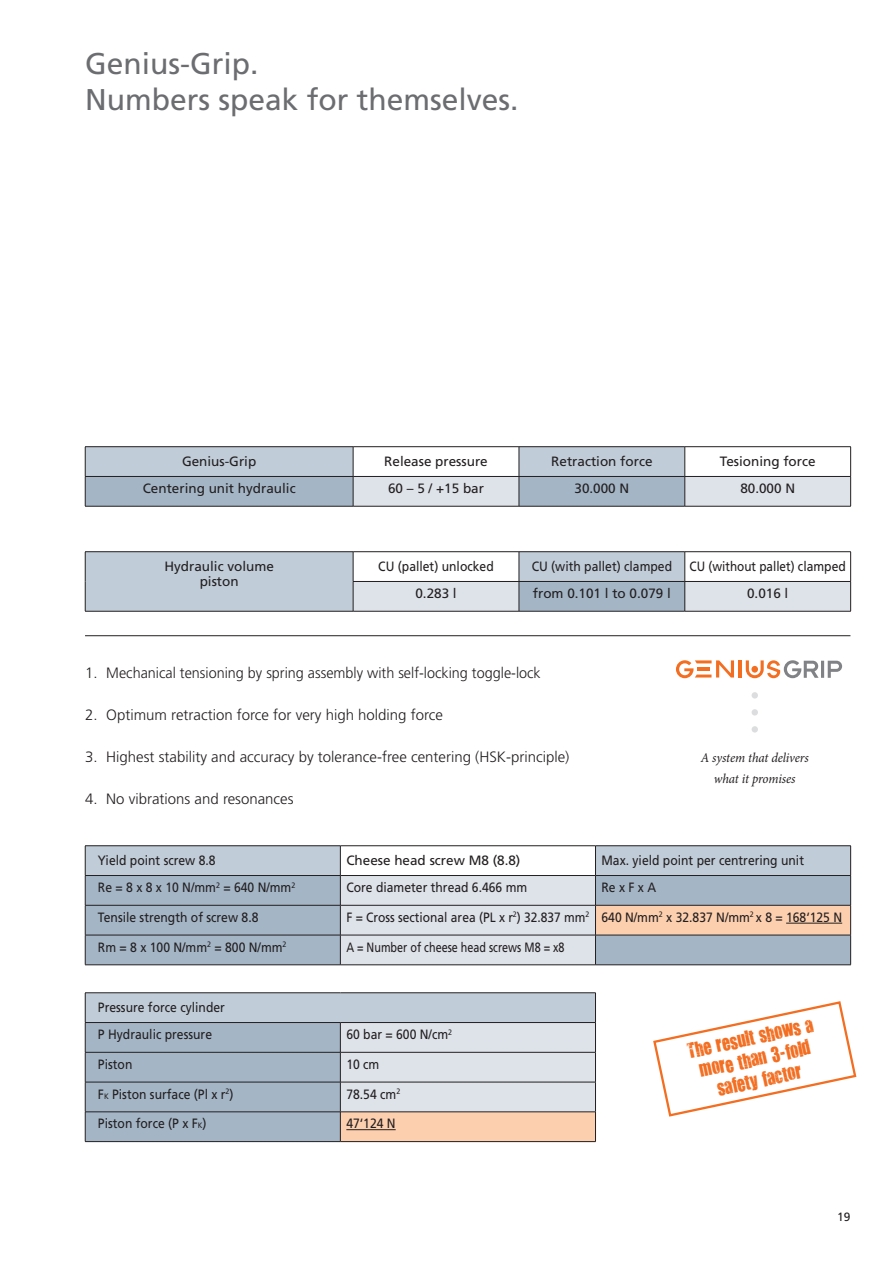
<style>
.page{position:relative;width:893px;height:1263px;background:#fff}
.page>*{position:absolute;margin:0;border:0;box-sizing:border-box;transform-origin:0 0}
.t1{font:30px/36px "Frutiger";color:#6c6d70}
.t2{font:18px/21.5px "You Are Loved";color:#f36e21;text-align:center}
.t3{font:300 15px "Frutiger";color:#231f20}
.t4{font:13.5px/27.3px "Frutiger";color:#231f20;scale:.9 1}
.t5{font:13.5px/15px "Frutiger";color:#231f20;text-align:center}
.t6{font:13.5px "Frutiger";color:#231f20;scale:.89 1}
.t7{font:italic 13.5px/21px "Minion Pro";letter-spacing:-.01em;color:#231f20;text-align:center;scale:.95 1}
.t8{font:13.5px "Frutiger";color:#231f20;scale:.8 1}
.t9{font:13.5px "Frutiger";color:#231f20;scale:.87 1}
.t10{font:12px "Frutiger";color:#231f20}
.s1{font-size:7.8px}
</style>
<div class="page">
<svg style="left:752px;top:692px;width:6px;height:6px"></svg>
<svg style="left:752px;top:709px;width:6px;height:6px"></svg>
<svg style="left:752px;top:726px;width:6px;height:6px"></svg>
<hr style="left:738px;top:660px;width:3px;height:17px;background:#f36e21">
<svg style="left:676px;top:660px;width:58px;height:18px"></svg>
<svg style="left:746px;top:660px;width:96px;height:18px"></svg>
<hr style="left:85px;top:635px;width:765px;height:1px;background:#231f20">
<svg style="left:653px;top:1001px;width:203px;height:116px"></svg>
<hr style="left:85px;top:446px;width:268px;height:1px;background:#231f20">
<hr style="left:353px;top:446px;width:166px;height:1px;background:#231f20">
<hr style="left:519px;top:446px;width:166px;height:1px;background:#231f20">
<hr style="left:685px;top:446px;width:166px;height:1px;background:#231f20">
<svg style="left:85px;top:447px;width:766px;height:59px"></svg>
<hr style="left:85px;top:506px;width:268px;height:1px;background:#231f20">
<hr style="left:353px;top:506px;width:166px;height:1px;background:#231f20">
<hr style="left:519px;top:506px;width:166px;height:1px;background:#231f20">
<hr style="left:685px;top:506px;width:166px;height:1px;background:#231f20">
<hr style="left:85px;top:551px;width:268px;height:1px;background:#231f20">
<hr style="left:353px;top:551px;width:166px;height:1px;background:#231f20">
<hr style="left:519px;top:551px;width:166px;height:1px;background:#231f20">
<hr style="left:685px;top:551px;width:166px;height:1px;background:#231f20">
<svg style="left:85px;top:552px;width:766px;height:59px"></svg>
<hr style="left:85px;top:611px;width:268px;height:1px;background:#231f20">
<hr style="left:353px;top:611px;width:166px;height:1px;background:#231f20">
<hr style="left:519px;top:611px;width:166px;height:1px;background:#231f20">
<hr style="left:685px;top:611px;width:166px;height:1px;background:#231f20">
<hr style="left:85px;top:845px;width:255px;height:1px;background:#231f20">
<hr style="left:340px;top:845px;width:255px;height:1px;background:#231f20">
<hr style="left:595px;top:845px;width:256px;height:1px;background:#231f20">
<svg style="left:85px;top:846px;width:766px;height:118px;background:#c2c9d1"></svg>
<hr style="left:85px;top:905px;width:255px;height:1px;background:#231f20">
<hr style="left:85px;top:905px;width:1px;height:30px;background:#231f20">
<hr style="left:340px;top:905px;width:255px;height:1px;background:#231f20">
<hr style="left:340px;top:905px;width:1px;height:30px;background:#231f20">
<hr style="left:595px;top:905px;width:256px;height:1px;background:#231f20">
<hr style="left:595px;top:905px;width:1px;height:30px;background:#231f20">
<hr style="left:850px;top:905px;width:1px;height:30px;background:#231f20">
<hr style="left:85px;top:935px;width:255px;height:1px;background:#231f20">
<hr style="left:85px;top:935px;width:1px;height:30px;background:#231f20">
<hr style="left:340px;top:935px;width:255px;height:1px;background:#231f20">
<hr style="left:340px;top:935px;width:1px;height:30px;background:#231f20">
<hr style="left:595px;top:935px;width:256px;height:1px;background:#231f20">
<hr style="left:595px;top:935px;width:1px;height:30px;background:#231f20">
<hr style="left:850px;top:935px;width:1px;height:30px;background:#231f20">
<hr style="left:85px;top:964px;width:255px;height:1px;background:#231f20">
<hr style="left:340px;top:964px;width:255px;height:1px;background:#231f20">
<hr style="left:595px;top:964px;width:256px;height:1px;background:#231f20">
<hr style="left:786px;top:923px;width:56px;height:1px;background:#231f20">
<hr style="left:85px;top:992px;width:255px;height:1px;background:#231f20">
<hr style="left:340px;top:992px;width:256px;height:1px;background:#231f20">
<svg style="left:85px;top:993px;width:511px;height:148px;background:#bec4cb"></svg>
<hr style="left:85px;top:1141px;width:255px;height:1px;background:#231f20">
<hr style="left:340px;top:1141px;width:256px;height:1px;background:#231f20">
<hr style="left:346px;top:1129px;width:50px;height:1px;background:#231f20">
<h1 class="t1" style="left:85px;top:46px;width:435px">Genius-Grip.<br>Numbers speak for themselves.</h1>
<p class="t5" style="left:182px;top:453px;width:76px">Genius-Grip</p>
<p class="t5" style="left:384px;top:453px;width:105px">Release pressure</p>
<p class="t5" style="left:551px;top:453px;width:103px">Retraction force</p>
<p class="t5" style="left:720px;top:453px;width:97px">Tesioning force</p>
<p class="t5" style="left:143px;top:481px;width:155px">Centering unit hydraulic</p>
<p class="t5" style="left:388px;top:481px;width:97px">60 – 5 / +15 bar</p>
<p class="t5" style="left:574px;top:481px;width:56px">30.000 N</p>
<p class="t5" style="left:740px;top:481px;width:56px">80.000 N</p>
<p class="t5" style="left:164px;top:558px;width:111px">Hydraulic volume piston</p>
<p class="t4" style="left:378px;top:552px;width:130px">CU (pallet) unlocked</p>
<p class="t4" style="left:532px;top:552px;width:158px">CU (with pallet) clamped</p>
<p class="t9" style="left:690px;top:558px;width:181px">CU (without pallet) clamped</p>
<p class="t5" style="left:415px;top:586px;width:43px">0.283 l</p>
<p class="t5" style="left:533px;top:586px;width:140px">from 0.101 l to 0.079 l</p>
<p class="t5" style="left:747px;top:586px;width:43px">0.016 l</p>
<p class="t3" style="left:85px;top:664px;width:457px">1. Mechanical tensioning by spring assembly with self-locking toggle-lock</p>
<p class="t3" style="left:85px;top:706px;width:359px">2. Optimum retraction force for very high holding force</p>
<p class="t3" style="left:85px;top:748px;width:486px">3. Highest stability and accuracy by tolerance-free centering (HSK-principle)</p>
<p class="t3" style="left:85px;top:790px;width:210px">4. No vibrations and resonances</p>
<p class="t7" style="left:701px;top:747px;width:115px">A system that delivers what it promises</p>
<p class="t4" style="left:98px;top:846px;width:132px">Yield point screw 8.8</p>
<p class="t5" style="left:346px;top:852px;width:176px">Cheese head screw M8 (8.8)</p>
<p class="t4" style="left:601px;top:846px;width:227px">Max. yield point per centrering unit</p>
<p class="t4" style="left:98px;top:873px;width:221px">Re = 8 x 8 x 10 N/mm<sup>2</sup> = 640 N/mm<sup>2</sup></p>
<p class="t4" style="left:346px;top:873px;width:203px">Core diameter thread 6.466 mm</p>
<p class="t4" style="left:601px;top:873px;width:62px">Re x F x A</p>
<p class="t4" style="left:98px;top:903px;width:180px">Tensile strength of screw 8.8</p>
<p class="t6" style="left:346px;top:909px;width:559px">F = Cross sectional area (PL x r<sup>2</sup>) 32.837 mm<sup>2</sup> 640 N/mm<sup>2</sup> x 32.837 N/mm<sup>2</sup> x 8 = 168‘125 N</p>
<p class="t4" style="left:98px;top:933px;width:211px">Rm = 8 x 100 N/mm<sup>2</sup> = 800 N/mm<sup>2</sup></p>
<p class="t8" style="left:346px;top:939px;width:274px">A = Number of cheese head screws M8 = x8</p>
<p class="t4" style="left:98px;top:993px;width:143px">Pressure force cylinder<br>P Hydraulic pressure</p>
<p class="t4" style="left:346px;top:1020px;width:119px">60 bar = 600 N/cm<sup>2</sup></p>
<p class="t4" style="left:98px;top:1050px;width:40px">Piston</p>
<p class="t4" style="left:346px;top:1050px;width:38px">10 cm</p>
<p class="t4" style="left:98px;top:1080px;width:152px">F<span class="s1">K</span> Piston surface (Pl x r<sup>2</sup>)</p>
<p class="t4" style="left:346px;top:1080px;width:61px">78.54 cm<sup>2</sup></p>
<p class="t4" style="left:98px;top:1110px;width:122px">Piston force (P x F<span class="s1">K</span>)</p>
<p class="t4" style="left:346px;top:1110px;width:56px">47‘124 N</p>
<h2 class="t2" style="left:685px;top:1039px;width:130px;rotate:-12deg">The result shows a more than 3-fold safety factor</h2>
<p class="t10" style="left:837px;top:1210px;width:15px">19</p>
</div>
